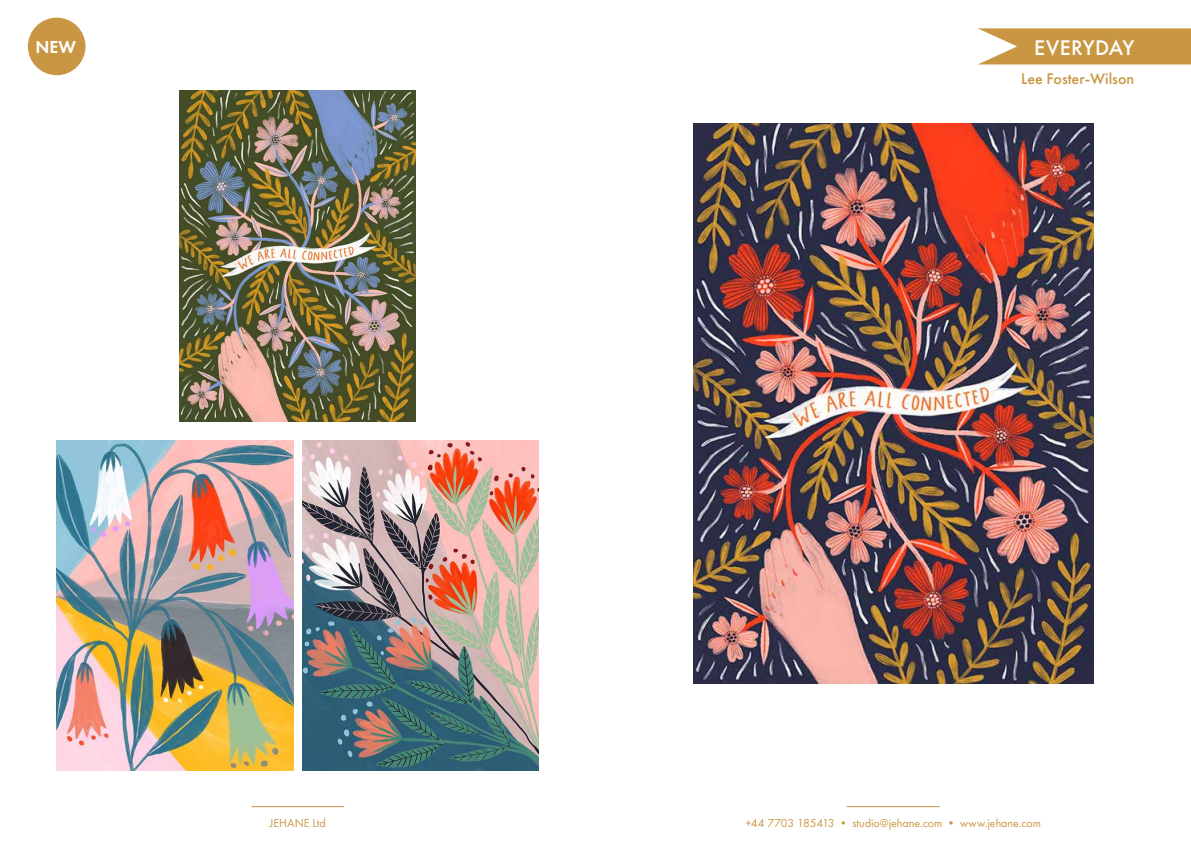
<style>
.page{position:relative;width:1191px;height:842px;background:#fff}
.page>*{position:absolute;margin:0;border:0;box-sizing:border-box;transform-origin:0 0}
.t1{font:500 22px "Futura PT";letter-spacing:.02em;color:#fff}
.t2{font:600 18px "Futura PT";color:#fff}
.t3{font:500 16px "Futura PT";color:#c99744}
.t4{font:12px "Futura PT";color:#c99744}
</style>
<div class="page">
<div style="left:28px;top:18px;width:57px;height:57px;background:#c99744;border-radius:50%"></div>
<svg style="left:978px;top:28px;width:213px;height:36px;background:#cea157"></svg>
<hr style="left:847px;top:806px;width:92px;height:1px;background:#c4944c">
<img style="left:57px;top:440px;width:236px;height:331px">
<img style="left:180px;top:91px;width:236px;height:330px">
<img style="left:693px;top:123px;width:400px;height:560px">
<img style="left:302px;top:440px;width:237px;height:331px">
<hr style="left:251px;top:806px;width:93px;height:1px;background:#c4944c">
<h2 class="t2" style="left:36px;top:36px;width:42px">NEW</h2>
<h1 class="t1" style="left:1034px;top:34px;width:102px">EVERYDAY</h1>
<h3 class="t3" style="left:1021px;top:69px;width:115px">Lee Foster-Wilson</h3>
<p class="t4" style="left:270px;top:816px;width:58px">JEHANE Ltd</p>
<p class="t4" style="left:745px;top:816px;width:297px">+44 7703 185413 • studio@jehane.com • www.jehane.com</p>
</div>
